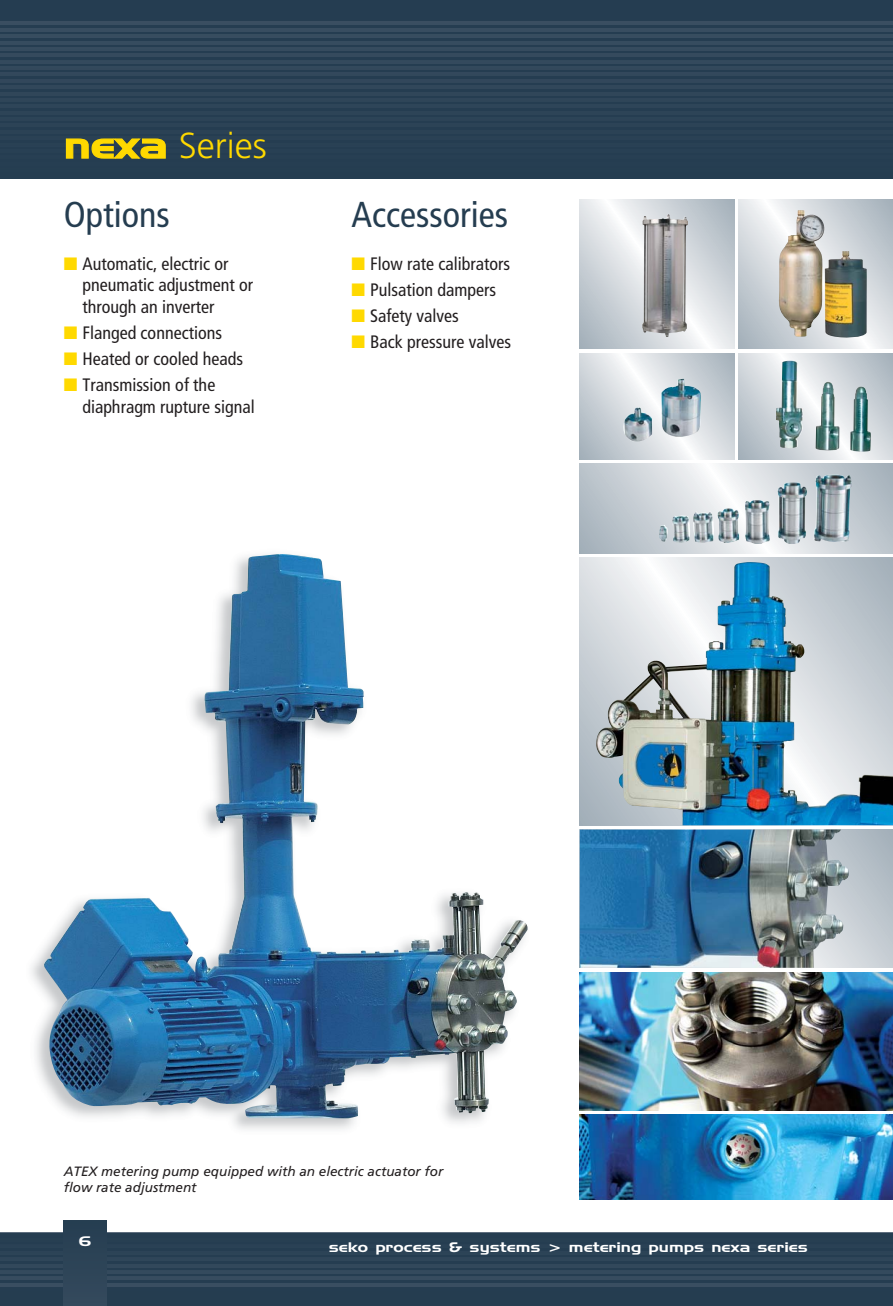
<style>
.page{position:relative;width:893px;height:1306px;background:#fff}
.page>*{position:absolute;margin:0;border:0;box-sizing:border-box;transform-origin:0 0}
.t1{font:condensed 36px/68.8px "Frutiger LT Std";color:#253d50}
.t2{font:condensed 18px/21.6px "Frutiger LT Std";color:#231f20}
.t3{font:italic 13.5px/16.2px "Frutiger LT Std";color:#231f20}
.t4{font:13.5px "Handel Gothic BT";color:#fff;scale:1.25 1}
.s1{font-family:"Handel Gothic BT";font-stretch:normal;color:#ffd900}
.s2{font-weight:300;font-stretch:normal;color:#ffd900}
.s3{color:#ffd900}
</style>
<div class="page">
<svg style="left:580px;top:200px;width:313px;height:353px;background:#c4cacc"></svg>
<svg style="left:738px;top:353px;width:155px;height:106px;background:#cad1d7"></svg>
<img style="left:776px;top:360px;width:95px;height:91px">
<img style="left:0;top:0;width:893px;height:179px">
<hr style="left:0;top:22px;width:893px;height:3px;background:#394e61">
<hr style="left:0;top:28px;width:893px;height:3px;background:#384d60">
<hr style="left:0;top:35px;width:893px;height:3px;background:#374d5f">
<hr style="left:0;top:41px;width:893px;height:3px;background:#364c5f">
<hr style="left:0;top:47px;width:893px;height:3px;background:#364b5e">
<hr style="left:0;top:54px;width:893px;height:3px;background:#354a5d">
<hr style="left:0;top:60px;width:893px;height:3px;background:#34495d">
<hr style="left:0;top:67px;width:893px;height:3px;background:#33485b">
<hr style="left:0;top:73px;width:893px;height:3px;background:#32485b">
<hr style="left:0;top:79px;width:893px;height:3px;background:#32475b">
<hr style="left:0;top:86px;width:893px;height:3px;background:#31475a">
<hr style="left:0;top:92px;width:893px;height:3px;background:#304659">
<hr style="left:0;top:98px;width:893px;height:3px;background:#2f4559">
<hr style="left:0;top:105px;width:893px;height:3px;background:#2e4558">
<hr style="left:0;top:111px;width:893px;height:3px;background:#2d4457">
<hr style="left:0;top:118px;width:893px;height:3px;background:#2c4357">
<hr style="left:0;top:124px;width:893px;height:3px;background:#2c4356">
<hr style="left:0;top:130px;width:893px;height:3px;background:#2b4255">
<hr style="left:0;top:137px;width:893px;height:3px;background:#2a4155">
<hr style="left:0;top:143px;width:893px;height:3px;background:#294154">
<hr style="left:0;top:149px;width:893px;height:3px;background:#284054">
<hr style="left:0;top:156px;width:893px;height:3px;background:#273f53">
<hr style="left:0;top:162px;width:893px;height:3px;background:#263e52">
<hr style="left:0;top:169px;width:893px;height:3px;background:#253e52">
<hr style="left:0;top:175px;width:893px;height:3px;background:#253d51">
<div style="left:0;top:1233px;width:893px;height:72px;background:#253d50"></div>
<hr style="left:0;top:1232px;width:893px;height:3px;background:#3d5164">
<img style="left:0;top:1233px;width:893px;height:57px">
<img style="left:0;top:1238px;width:893px;height:3px">
<img style="left:0;top:1244px;width:893px;height:3px">
<img style="left:0;top:1251px;width:893px;height:3px">
<hr style="left:0;top:1257px;width:893px;height:3px;background:#2f4559">
<img style="left:0;top:1263px;width:893px;height:3px">
<hr style="left:0;top:1270px;width:893px;height:3px;background:#344a5d">
<hr style="left:0;top:1276px;width:893px;height:3px;background:#374c5f">
<hr style="left:0;top:1283px;width:893px;height:3px;background:#394e61">
<div style="left:64px;top:1220px;width:42px;height:85px;background:#2d4457"></div>
<svg style="left:580px;top:557px;width:313px;height:268px;background:#c5ccd3"></svg>
<img style="left:596px;top:562px;width:297px;height:263px">
<img style="left:31px;top:554px;width:451px;height:576px">
<img style="left:43px;top:817px;width:485px;height:301px">
<div style="left:580px;top:829px;width:313px;height:138px;background:linear-gradient(to bottom,#aab5be,#d0d6db)"></div>
<img style="left:580px;top:829px;width:269px;height:138px">
<img style="left:580px;top:972px;width:313px;height:138px">
<img style="left:580px;top:1114px;width:313px;height:85px">
<h1 class="t1" style="left:64px;top:114px;width:205px"><span class="s1">nexa</span> <span class="s2">Series<br></span>Options</h1>
<p class="t2" style="left:82px;top:254px;width:172px;text-indent:-19px"><span class="s3">■</span> Automatic, electric or pneumatic adjustment or through an inverter</p>
<p class="t2" style="left:64px;top:323px;width:160px"><span class="s3">■</span> Flanged connections</p>
<p class="t2" style="left:64px;top:349px;width:181px"><span class="s3">■</span> Heated or cooled heads</p>
<p class="t2" style="left:82px;top:375px;width:174px;text-indent:-19px"><span class="s3">■</span> Transmission of the diaphragm rupture signal</p>
<h1 class="t1" style="left:351px;top:183px;width:158px">Accessories</h1>
<p class="t2" style="left:351px;top:254px;width:160px"><span class="s3">■</span> Flow rate calibrators</p>
<p class="t2" style="left:351px;top:280px;width:146px"><span class="s3">■</span> Pulsation dampers</p>
<p class="t2" style="left:351px;top:306px;width:109px"><span class="s3">■</span> Safety valves</p>
<p class="t2" style="left:351px;top:332px;width:161px"><span class="s3">■</span> Back pressure valves</p>
<p class="t3" style="left:64px;top:1163px;width:381px">ATEX metering pump equipped with an electric actuator for flow rate adjustment</p>
<p class="t4" style="left:79px;top:1233px;width:11px">6</p>
<p class="t4" style="left:329px;top:1239px;width:385px">seko process &amp; systems &gt; metering pumps nexa series</p>
</div>
